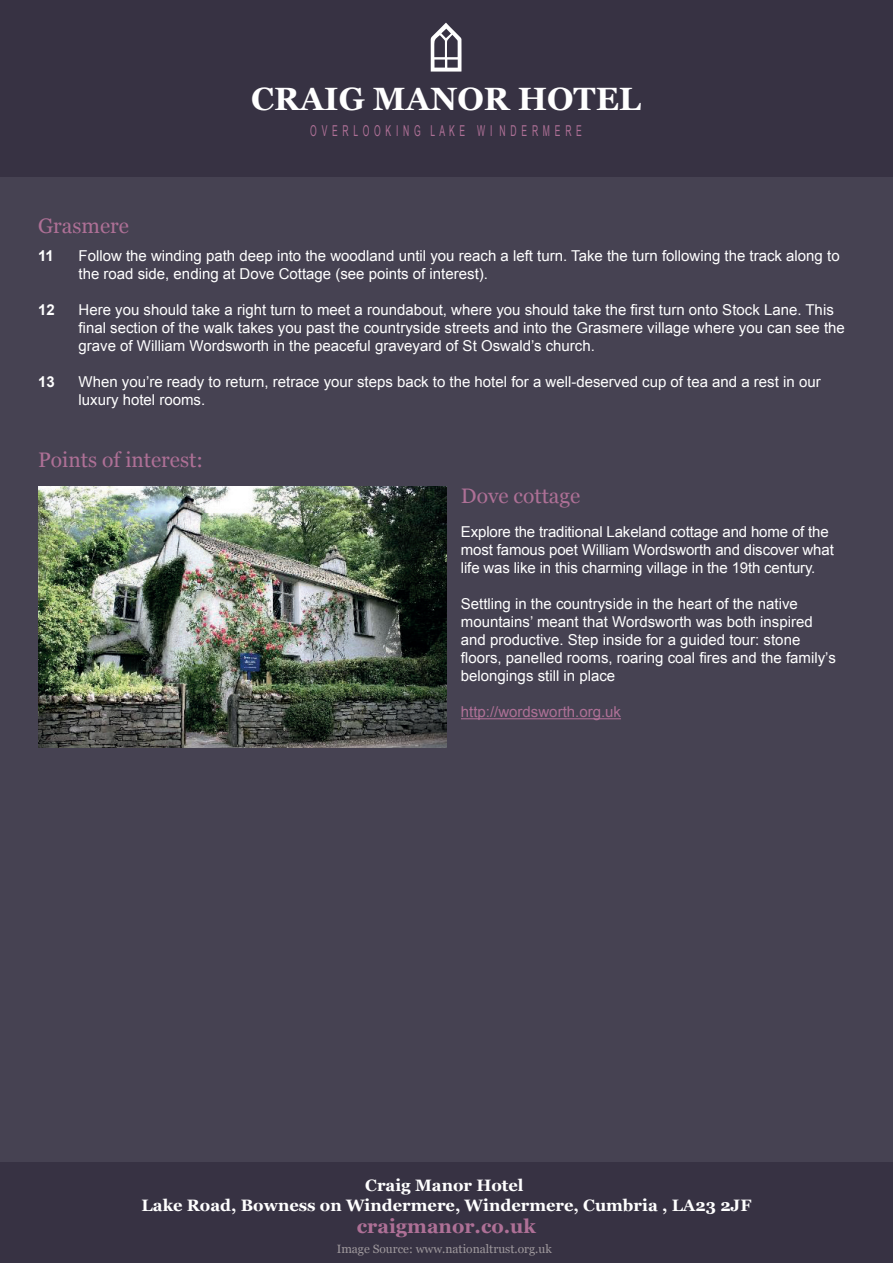
<style>
.page{position:relative;width:893px;height:1263px;background:#fff}
.page>*{position:absolute;margin:0;border:0;box-sizing:border-box;transform-origin:0 0}
.t1{font:700 32.25px "Georgia";color:#fff}
.t2{font:21px "Georgia";color:#ae7096}
.t3{font:700 19.5px "Georgia";color:#ae7096}
.t4{font:700 16.5px/19.8px "Georgia";color:#fff;text-align:center}
.t5{font:15px/18px "Arial";color:#fff}
.t6{font:15px "Arial";color:#ae7096;scale:.57 1}
.t7{font:15px "Arial";color:#ae7096}
.t8{font:700 15px "Arial";color:#fff}
.t9{font:12px "Georgia";color:#9f999d}
</style>
<div class="page">
<div style="left:0;top:171px;width:893px;height:992px;background:#464252"></div>
<div style="left:0;top:0;width:893px;height:177px;background:#373243"></div>
<svg style="left:431px;top:23px;width:30px;height:49px"></svg>
<div style="left:0;top:1163px;width:893px;height:100px;background:#373243"></div>
<hr style="left:461px;top:718px;width:160px;height:1px;background:#ae7096">
<img style="left:38px;top:487px;width:408px;height:261px">
<h2 class="t2" style="left:38px;top:213px;width:92px">Grasmere</h2>
<h1 class="t1" style="left:251px;top:78px;width:391px">CRAIG MANOR HOTEL</h1>
<p class="t6" style="left:310px;top:120px;width:478px">O V E R L O O K I N G L A K E W I N D E R M E R E</p>
<p class="t8" style="left:38px;top:245px;width:17px">11</p>
<p class="t5" style="left:79px;top:247px;width:763px">Follow the winding path deep into the woodland until you reach a left turn. Take the turn following the track along to the road side, ending at Dove Cottage (see points of interest).</p>
<p class="t8" style="left:38px;top:299px;width:18px">12</p>
<p class="t5" style="left:79px;top:301px;width:768px">Here you should take a right turn to meet a roundabout, where you should take the first turn onto Stock Lane. This final section of the walk takes you past the countryside streets and into the Grasmere village where you can see the grave of William Wordsworth in the peaceful graveyard of St Oswald’s church.</p>
<p class="t8" style="left:38px;top:371px;width:18px">13</p>
<p class="t5" style="left:79px;top:373px;width:744px">When you’re ready to return, retrace your steps back to the hotel for a well-deserved cup of tea and a rest in our luxury hotel rooms.</p>
<h2 class="t2" style="left:38px;top:447px;width:166px">Points of interest:</h2>
<h2 class="t2" style="left:461px;top:483px;width:121px">Dove cottage</h2>
<p class="t5" style="left:461px;top:523px;width:374px">Explore the traditional Lakeland cottage and home of the most famous poet William Wordsworth and discover what life was like in this charming village in the 19th century.</p>
<p class="t5" style="left:461px;top:595px;width:376px">Settling in the countryside in the heart of the native mountains’ meant that Wordsworth was both inspired and productive. Step inside for a guided tour: stone floors, panelled rooms, roaring coal fires and the family’s belongings still in place</p>
<p class="t7" style="left:461px;top:702px;width:162px">http://wordsworth.org.uk</p>
<p class="t4" style="left:142px;top:1176px;width:611px">Craig Manor Hotel<br>Lake Road, Bowness on Windermere, Windermere, Cumbria , LA23 2JF</p>
<h3 class="t3" style="left:357px;top:1213px;width:180px">craigmanor.co.uk</h3>
<p class="t4" style="left:365px;top:1185px;width:160px">Craig Manor Hotel</p>
<h3 class="t3" style="left:357px;top:1223px;width:180px">craigmanor.co.uk</h3>
<p class="t9" style="left:337px;top:1242px;width:217px">Image Source: www.nationaltrust.org.uk</p>
</div>
